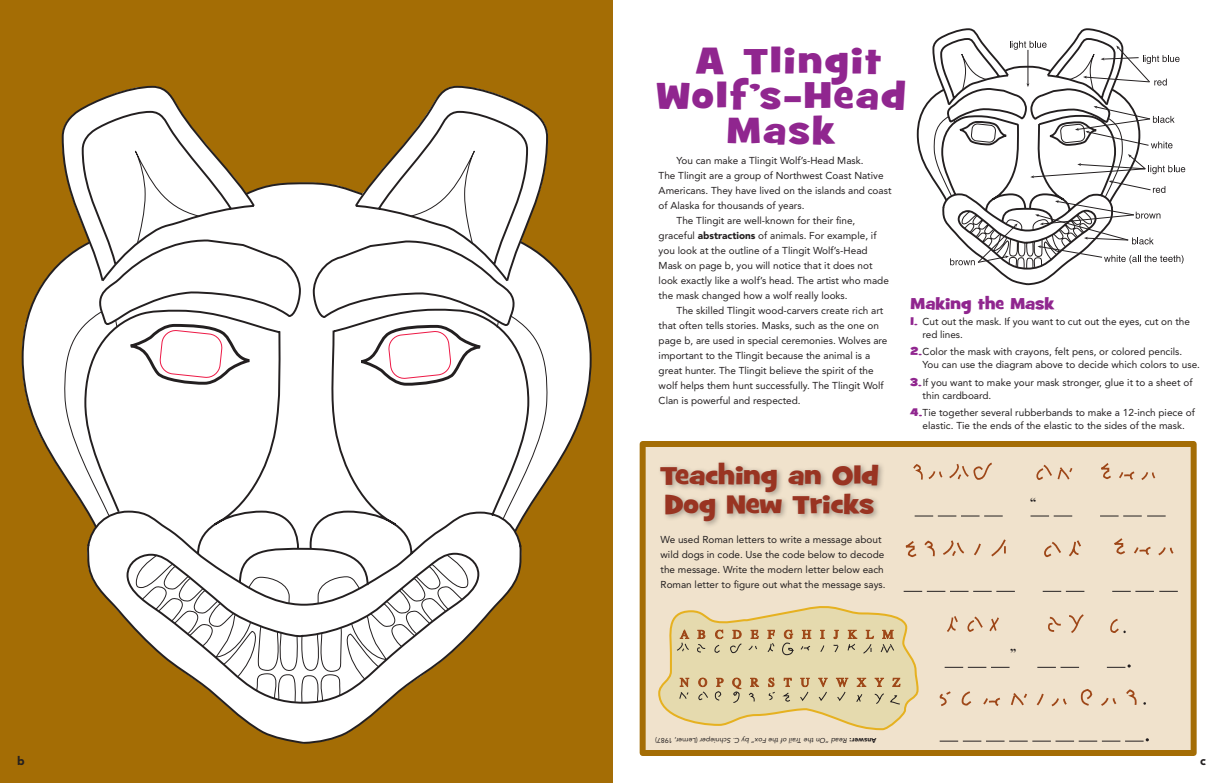
<style>
.page{position:relative;width:1224px;height:783px;background:#fff}
.page>*{position:absolute;margin:0;border:0;box-sizing:border-box;transform-origin:0 0}
.t1{font:700 37px/35px "Grilled Cheese BTN Wide";letter-spacing:.06em;color:#90268f;text-align:center}
.t2{font:700 26px/29px "Grilled Cheese BTN Wide";color:#993422}
.t3{font:700 16px "Grilled Cheese BTN Wide";color:#90268f}
.t4{font:900 12px "Avenir LT Std";color:#231f20}
.t5{font:700 12px "Times New Roman";color:#231f20}
.t6{font:10px/15px "Avenir LT Std";color:#231f20}
.t7{font:italic 7px "Avenir LT Std";color:#231f20}
.s1{font-weight:900}
.s2{font-family:"Grilled Cheese BTN Wide";font-weight:700;font-size:11px;color:#90268f}
.s3{font-weight:900;font-style:normal}
.s4{font-style:normal}
</style>
<div class="page">
<div style="left:0;top:0;width:613px;height:783px;background:#a46d05"></div>
<svg style="left:61px;top:86px;width:120px;height:95px"></svg>
<svg style="left:429px;top:86px;width:119px;height:95px"></svg>
<svg style="left:81px;top:110px;width:448px;height:71px"></svg>
<svg style="left:22px;top:181px;width:570px;height:563px"></svg>
<svg style="left:62px;top:311px;width:487px;height:393px;background:#e5dcce"></svg>
<svg style="left:917px;top:98px;width:141px;height:187px"></svg>
<svg style="left:931px;top:28px;width:254px;height:243px"></svg>
<div style="left:640px;top:441px;width:557px;height:315px;background:#f0e2cc;border:6px solid #a46d05"></div>
<div style="left:657px;top:459px;width:228px;height:70px;background:#231f20;opacity:.35"></div>
<svg style="left:658px;top:606px;width:261px;height:124px"></svg>
<svg style="left:940px;top:689px;width:197px;height:17px"></svg>
<svg style="left:940px;top:738px;width:209px;height:4px"></svg>
<svg style="left:947px;top:614px;width:179px;height:20px"></svg>
<svg style="left:945px;top:667px;width:65px;height:1px"></svg>
<svg style="left:1037px;top:667px;width:42px;height:1px"></svg>
<svg style="left:1107px;top:664px;width:24px;height:4px"></svg>
<svg style="left:905px;top:538px;width:269px;height:20px"></svg>
<svg style="left:904px;top:591px;width:111px;height:1px"></svg>
<svg style="left:1043px;top:591px;width:41px;height:1px"></svg>
<svg style="left:1112px;top:591px;width:66px;height:1px"></svg>
<svg style="left:913px;top:463px;width:243px;height:17px"></svg>
<svg style="left:915px;top:516px;width:88px;height:1px"></svg>
<svg style="left:1031px;top:516px;width:41px;height:1px"></svg>
<svg style="left:1100px;top:516px;width:66px;height:1px"></svg>
<p class="t1" style="left:656px;top:44px;width:251px">A Tlingit<br>Wolf’s–Head<br>Mask</p>
<p class="t6" style="left:659px;top:153px;width:234px;text-indent:18px">You can make a Tlingit Wolf’s-Head Mask.<br>The Tlingit are a group of Northwest Coast Native Americans. They have lived on the islands and coast of Alaska for thousands of years.</p>
<p class="t6" style="left:659px;top:213px;width:232px;text-indent:18px">The Tlingit are well-known for their fine, graceful <span class="s1">abstractions</span> of animals. For example, if you look at the outline of a Tlingit Wolf’s-Head Mask on page b, you will notice that it does not look exactly like a wolf’s head. The artist who made the mask changed how a wolf really looks.</p>
<p class="t6" style="left:659px;top:303px;width:230px;text-indent:18px">The skilled Tlingit wood-carvers create rich art that often tells stories. Masks, such as the one on page b, are used in special ceremonies. Wolves are important to the Tlingit because the animal is a great hunter. The Tlingit believe the spirit of the wolf helps them hunt successfully. The Tlingit Wolf Clan is powerful and respected.</p>
<p class="t2" style="left:660px;top:462px;width:220px">Teaching an Old<br>Dog New Tricks</p>
<p class="t6" style="left:661px;top:532px;width:226px">We used Roman letters to write a message about wild dogs in code. Use the code below to decode the message. Write the modern letter below each Roman letter to figure out what the message says.</p>
<p class="t3" style="left:911px;top:293px;width:146px">Making the Mask</p>
<p class="t6" style="left:923px;top:315px;width:269px;line-height:13px;text-indent:-12px"><span class="s2">1.</span> Cut out the mask. If you want to cut out the eyes, cut on the red lines.</p>
<p class="t6" style="left:923px;top:345px;width:279px;line-height:13px;text-indent:-12px"><span class="s2">2.</span>Color the mask with crayons, felt pens, or colored pencils.<br>You can use the diagram above to decide which colors to use.</p>
<p class="t6" style="left:923px;top:376px;width:271px;line-height:13px;text-indent:-12px"><span class="s2">3.</span>If you want to make your mask stronger, glue it to a sheet of thin cardboard.</p>
<p class="t6" style="left:911px;top:406px;width:286px;line-height:13px;text-align:center"><span class="s2">4.</span>Tie together several rubberbands to make a 12-inch piece of elastic. Tie the ends of the elastic to the sides of the mask.</p>
<p class="t5" style="left:1030px;top:493px;width:8px">“</p>
<p class="t5" style="left:1010px;top:644px;width:8px">”</p>
<p class="t7" style="left:877px;top:744px;width:223px;rotate:-180deg"><span class="s3">Answer:</span> Read “On the Trail of the Fox” by C. Schnieper <span class="s4">(Lerner, 1987)</span></p>
<p class="t4" style="left:17px;top:754px;width:9px">b</p>
<p class="t4" style="left:1200px;top:754px;width:7px">c</p>
</div>
